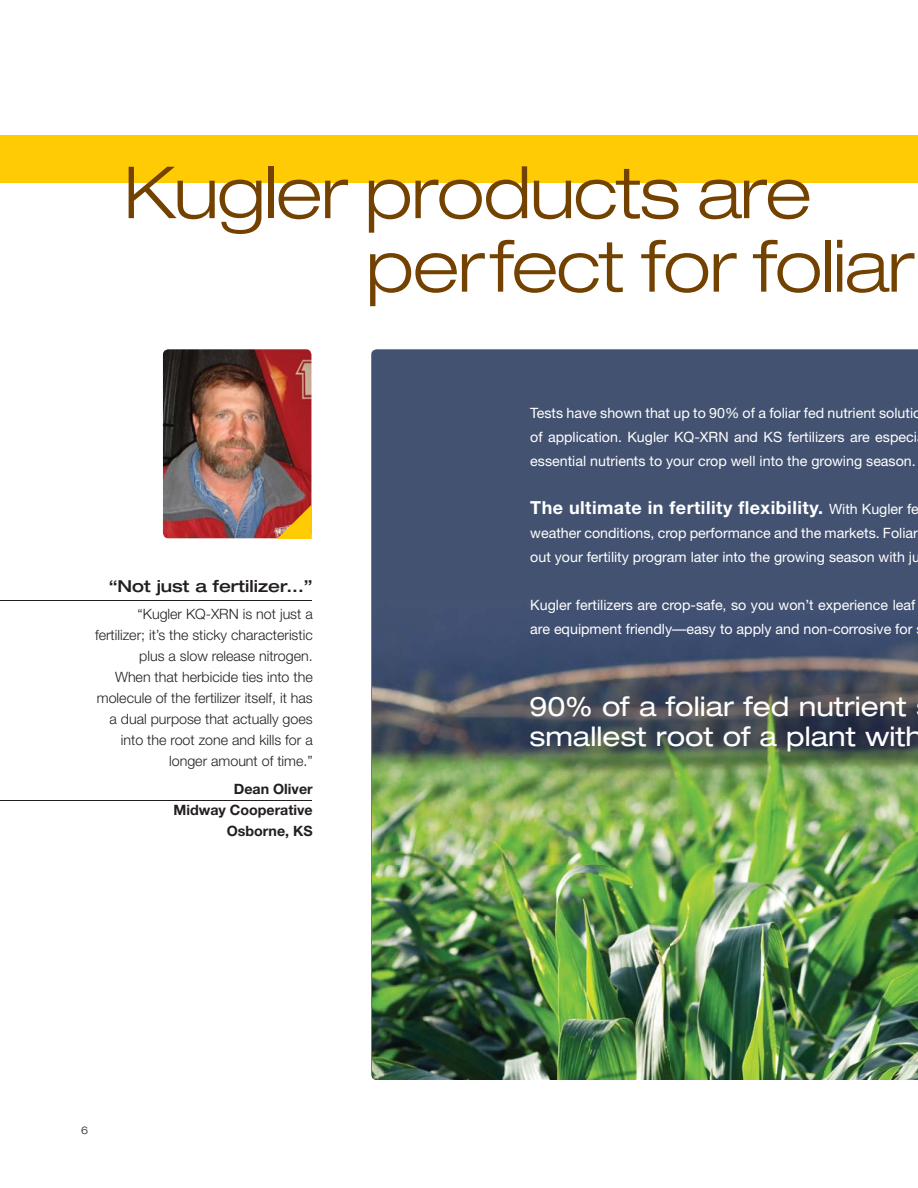
<style>
.page{position:relative;width:918px;height:1188px;background:#fff}
.page>*{position:absolute;margin:0;border:0;box-sizing:border-box;transform-origin:0 0}
.t1{font:300 expanded 72px/73.5px "Helvetica Neue";letter-spacing:-.02em;color:#734200}
.t2{font:expanded 27px/30px "Helvetica Neue";color:#fff}
.t3{font:700 18px "Helvetica Neue";letter-spacing:.025em;color:#fff}
.t4{font:500 expanded 16.5px "Helvetica Neue";color:#231f20}
.t5{font:14.25px/24px "Helvetica Neue";color:#fff}
.t6{font:300 14.25px/21px "Helvetica Neue";color:#231f20;text-align:right}
.t7{font:700 14.25px/21px "Helvetica Neue";color:#231f20;text-align:right}
.t8{font:300 expanded 10.5px "Helvetica Neue";color:#231f20}
.s1{font-weight:400;font-size:14.25px}
</style>
<div class="page">
<div style="left:371px;top:349px;width:547px;height:728px;background:#435271"></div>
<img style="left:372px;top:598px;width:546px;height:482px">
<div style="left:0;top:135px;width:918px;height:47px;background:#ffcb04"></div>
<img style="left:163px;top:349px;width:148px;height:189px;border-radius:5px">
<hr style="left:0;top:600px;width:312px;height:1px;background:#231f20">
<hr style="left:0;top:800px;width:312px;height:1px;background:#231f20">
<svg style="left:277px;top:504px;width:35px;height:35px"></svg>
<h1 class="t1" style="left:366px;top:163px;width:550px;text-indent:-243px">Kugler products are perfect for foliar</h1>
<p class="t4" style="left:109px;top:580px;width:205px">“Not just a fertilizer...”</p>
<p class="t6" style="left:95px;top:605px;width:219px">“Kugler KQ-XRN is not just a fertilizer; it’s the sticky characteristic plus a slow release nitrogen.<br>When that herbicide ties into the molecule of the fertilizer itself, it has a dual purpose that actually goes into the root zone and kills for a longer amount of time.”</p>
<p class="t7" style="left:173px;top:780px;width:141px">Dean Oliver<br>Midway Cooperative<br>Osborne, KS</p>
<p class="t8" style="left:81px;top:1127px;width:9px">6</p>
<p class="t5" style="left:530px;top:402px;width:393px">Tests have shown that up to 90% of a foliar fed nutrient solutio of application. Kugler KQ-XRN and KS fertilizers are especi essential nutrients to your crop well into the growing season.</p>
<p class="t3" style="left:530px;top:501px;width:390px">The ultimate in fertility flexibility. <span class="s1">With Kugler fe</span></p>
<p class="t5" style="left:530px;top:522px;width:391px">weather conditions, crop performance and the markets. Foliar out your fertility program later into the growing season with ju</p>
<p class="t5" style="left:530px;top:594px;width:387px">Kugler fertilizers are crop-safe, so you won’t experience leaf are equipment friendly—easy to apply and non-corrosive for</p>
<h2 class="t2" style="left:530px;top:693px;width:395px">90% of a foliar fed nutrient smallest root of a plant with</h2>
</div>
